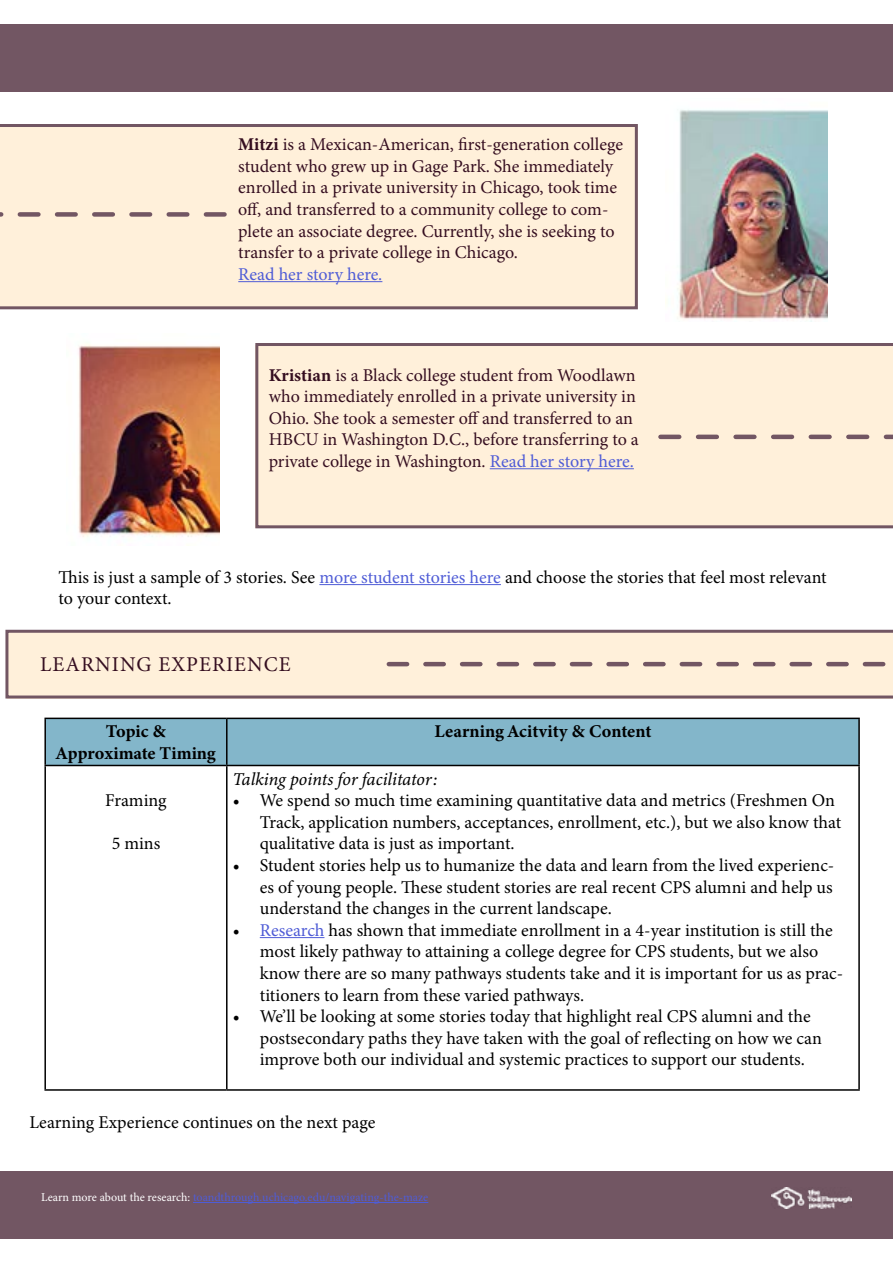
<style>
.page{position:relative;width:893px;height:1263px;background:#fff}
.page>*{position:absolute;margin:0;border:0;box-sizing:border-box;transform-origin:0 0}
.t1{font:21px "Minion Pro";letter-spacing:.05em;color:#350e20}
.t2{font:18px/21.6px "Minion Pro";color:#000}
.t3{font:18px/21.6px "Minion Pro";color:#350e20}
.t4{font:18px/21.6px "Minion Variable Concept";color:#000;text-align:center}
.t5{font:italic 18px "Minion Variable Concept";color:#000}
.t6{font:18px "Minion Pro";color:#4f5cd6}
.t7{font:12px "Minion Pro";letter-spacing:-.005em;color:#4f5cd6}
.s1{font-family:"Minion Variable Concept"}
.s2{color:#4f5cd6}
.s3{color:#fff}
</style>
<div class="page">
<div style="left:0;top:24px;width:893px;height:67px;background:#725663"></div>
<div style="left:0;top:1171px;width:893px;height:68px;background:#725663"></div>
<img style="left:772px;top:1187px;width:80px;height:21px">
<hr style="left:193px;top:1202px;width:235px;height:1px;background:#4f5cd6">
<img style="left:665px;top:109px;width:162px;height:213px">
<div style="left:0;top:124px;width:638px;height:185px;background:#fff0da"></div>
<svg style="left:0;top:212px;width:225px;height:5px"></svg>
<svg style="left:255px;top:343px;width:638px;height:185px;background:#f7e8d3"></svg>
<svg style="left:660px;top:435px;width:233px;height:4px"></svg>
<img style="left:78px;top:343px;width:142px;height:194px">
<svg style="left:5px;top:630px;width:888px;height:68px;background:#f2e2cf"></svg>
<svg style="left:389px;top:662px;width:504px;height:4px;background:#a99292"></svg>
<div style="left:46px;top:719px;width:812px;height:46px;background:#83b6ca"></div>
<hr style="left:44px;top:718px;width:183px;height:1px;background:#000">
<hr style="left:44px;top:719px;width:2px;height:46px;background:#000">
<hr style="left:227px;top:718px;width:633px;height:1px;background:#000">
<hr style="left:226px;top:719px;width:2px;height:46px;background:#000">
<hr style="left:858px;top:719px;width:2px;height:46px;background:#000">
<hr style="left:44px;top:765px;width:183px;height:1px;background:#000">
<hr style="left:44px;top:766px;width:2px;height:323px;background:#000">
<hr style="left:227px;top:765px;width:633px;height:1px;background:#000">
<hr style="left:226px;top:766px;width:2px;height:323px;background:#000">
<hr style="left:858px;top:766px;width:2px;height:323px;background:#000">
<hr style="left:44px;top:1089px;width:183px;height:2px;background:#000">
<hr style="left:227px;top:1089px;width:633px;height:2px;background:#000">
<hr style="left:260px;top:937px;width:64px;height:1px;background:#4f5cd6">
<hr style="left:490px;top:468px;width:144px;height:1px;background:#4f5cd6">
<hr style="left:238px;top:281px;width:144px;height:1px;background:#4f5cd6">
<hr style="left:319px;top:584px;width:182px;height:1px;background:#4f5cd6">
<p class="t3" style="left:238px;top:134px;width:386px"><span class="s1">Mitzi</span> is a Mexican-American, first-generation college student who grew up in Gage Park. She immediately enrolled in a private university in Chicago, took time off, and transferred to a community college to com&shy;plete an associate degree. Currently, she is seeking to transfer to a private college in Chicago.</p>
<p class="t6" style="left:238px;top:262px;width:146px">Read her story here.</p>
<p class="t3" style="left:269px;top:364px;width:372px"><span class="s1">Kristian</span> is a Black college student from Woodlawn who immediately enrolled in a private university in Ohio. She took a semester off and transferred to an HBCU in Washington D.C., before transferring to a private college in Washington. <span class="s2">Read her story here.</span></p>
<p class="t2" style="left:58px;top:566px;width:770px">This is just a sample of 3 stories. See <span class="s2">more student stories here</span> and choose the stories that feel most relevant to your context.</p>
<p class="t1" style="left:40px;top:650px;width:252px">LEARNING EXPERIENCE</p>
<p class="t4" style="left:56px;top:720px;width:161px">Topic &amp;<br>Approximate Timing</p>
<p class="t4" style="left:434px;top:720px;width:219px">Learning Acitvity &amp; Content</p>
<p class="t2" style="left:105px;top:790px;width:63px">Framing</p>
<p class="t2" style="left:112px;top:833px;width:50px">5 mins</p>
<p class="t5" style="left:233px;top:766px;width:206px">Talking points for facilitator:</p>
<p class="t2" style="left:260px;top:790px;width:583px;text-indent:-27px">• We spend so much time examining quantitative data and metrics (Freshmen On<br>Track, application numbers, acceptances, enrollment, etc.), but we also know that qualitative data is just as important.</p>
<p class="t2" style="left:260px;top:854px;width:576px;text-align:justify;text-indent:-27px">• Student stories help us to humanize the data and learn from the lived experienc&shy;es of young people. These student stories are real recent CPS alumni and help us understand the changes in the current landscape.</p>
<p class="t2" style="left:260px;top:919px;width:585px;text-indent:-27px">• <span class="s2">Research</span> has shown that immediate enrollment in a 4-year institution is still the most likely pathway to attaining a college degree for CPS students, but we also know there are so many pathways students take and it is important for us as prac&shy;titioners to learn from these varied pathways.</p>
<p class="t2" style="left:260px;top:1006px;width:564px;text-indent:-27px">• We’ll be looking at some stories today that highlight real CPS alumni and the postsecondary paths they have taken with the goal of reflecting on how we can improve both our individual and systemic practices to support our students.</p>
<p class="t2" style="left:29px;top:1111px;width:347px">Learning Experience continues on the next page</p>
<p class="t7" style="left:41px;top:1189px;width:389px"><span class="s3">Learn more about the research:</span> toandthrough.uchicago.edu/navigating-the-maze</p>
</div>
